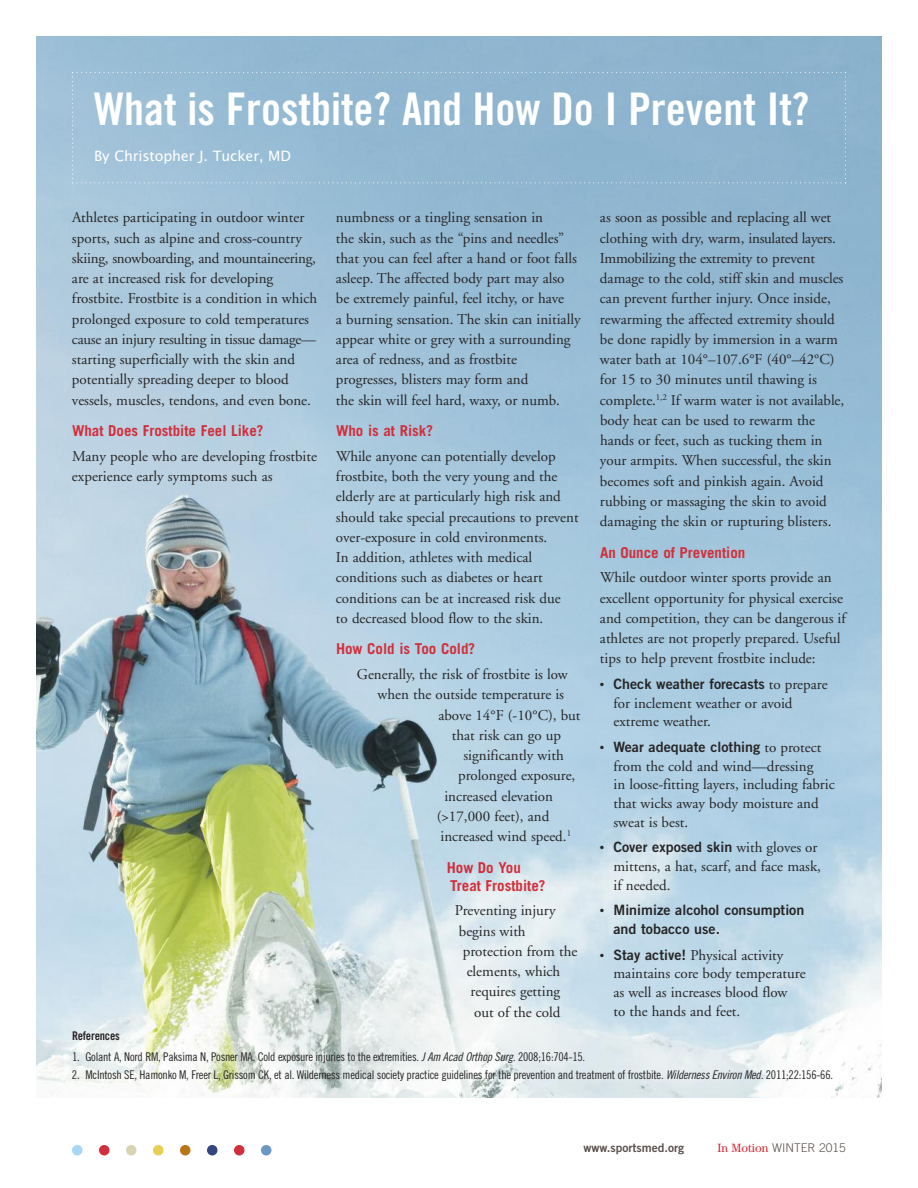
<style>
.page{position:relative;width:918px;height:1188px;background:#fff}
.page>*{position:absolute;margin:0;border:0;box-sizing:border-box;transform-origin:0 0}
.t1{font:45px "Trade Gothic LT Std Bd Cn 20";color:#fff}
.t2{font:15px/20.2px "Adobe Garamond";color:#272627}
.t3{font:700 15px/18px "Trade Gothic LT Std";color:#d12f3b}
.t4{font:14.25px/18.8px "Trade Gothic LT Std Bd 2";color:#272627}
.t5{font:14.25px "Lucida Grande";letter-spacing:-.01em;color:#fff}
.t6{font:12px "Trade Gothic LT Std Cn 18";letter-spacing:-.02em;color:#272627}
.t7{font:300 12px "Trade Gothic LT Std";color:#5a504e}
.t8{font:12px "Trade Gothic LT Std Bd 2";color:#5a504e}
.t9{font:12px "Trade Gothic LT Std Bd Cn 20";letter-spacing:-.02em;color:#272627}
.s1{font-family:"Universal Newswith Comm Pi";font-size:13.5px}
.s2{font-family:"Adobe Garamond";font-size:15px}
.s3{font-family:"Trade Gothic LT Std Bd 2";font-size:14.25px}
.s4{font-family:"Trade Gothic LT Std Cn 18 Obl"}
.s5{font-family:"Century";font-weight:400;color:#d12f3b}
</style>
<div class="page">
<img style="left:36px;top:36px;width:846px;height:1062px">
<svg style="left:72px;top:72px;width:774px;height:111px;background:#93b8d1"></svg>
<div style="left:72px;top:1145px;width:10px;height:10px;background:#a6d7f6;border-radius:50%"></div>
<div style="left:99px;top:1145px;width:11px;height:10px;background:#d12f3b;border-radius:50%"></div>
<div style="left:126px;top:1145px;width:10px;height:10px;background:#d9d5b4;border-radius:50%"></div>
<div style="left:153px;top:1145px;width:11px;height:10px;background:#eace54;border-radius:50%"></div>
<div style="left:180px;top:1145px;width:10px;height:10px;background:#b97616;border-radius:50%"></div>
<div style="left:207px;top:1145px;width:11px;height:10px;background:#334680;border-radius:50%"></div>
<div style="left:234px;top:1145px;width:10px;height:10px;background:#d12f3b;border-radius:50%"></div>
<div style="left:261px;top:1145px;width:11px;height:10px;background:#6b97c4;border-radius:50%"></div>
<h1 class="t1" style="left:94px;top:93px;width:717px">What is Frostbite? And How Do I Prevent It?</h1>
<p class="t5" style="left:94px;top:148px;width:198px">By Christopher J. Tucker, MD</p>
<p class="t2" style="left:72px;top:209px;width:247px">Athletes participating in outdoor winter sports, such as alpine and cross-country skiing, snowboarding, and mountaineering, are at increased risk for developing frostbite. Frostbite is a condition in which prolonged exposure to cold temperatures cause an injury resulting in tissue damage— starting superficially with the skin and potentially spreading deeper to blood vessels, muscles, tendons, and even bone.</p>
<p class="t3" style="left:72px;top:423px;width:193px">What Does Frostbite Feel Like?</p>
<p class="t2" style="left:72px;top:447px;width:247px">Many people who are developing frostbite experience early symptoms such as</p>
<p class="t2" style="left:336px;top:209px;width:246px">numbness or a tingling sensation in<br>the skin, such as the “pins and needles” that you can feel after a hand or foot falls asleep. The affected body part may also be extremely painful, feel itchy, or have<br>a burning sensation. The skin can initially appear white or grey with a surrounding area of redness, and as frostbite progresses, blisters may form and<br>the skin will feel hard, waxy, or numb.</p>
<p class="t3" style="left:336px;top:423px;width:99px">Who is at Risk?</p>
<p class="t2" style="left:336px;top:447px;width:244px">While anyone can potentially develop frostbite, both the very young and the elderly are at particularly high risk and should take special precautions to prevent over-exposure in cold environments.<br>In addition, athletes with medical conditions such as diabetes or heart conditions can be at increased risk due<br>to decreased blood flow to the skin.</p>
<p class="t3" style="left:336px;top:641px;width:141px">How Cold is Too Cold?</p>
<p class="t2" style="left:357px;top:665px;width:212px">Generally, the risk of frostbite is low</p>
<p class="t2" style="left:378px;top:686px;width:188px">when the outside temperature is</p>
<p class="t2" style="left:438px;top:706px;width:144px">above 14°F (-10°C), but</p>
<p class="t2" style="left:452px;top:726px;width:111px">that risk can go up</p>
<p class="t2" style="left:463px;top:746px;width:102px">significantly with</p>
<p class="t2" style="left:458px;top:767px;width:119px">prolonged exposure,</p>
<p class="t2" style="left:444px;top:787px;width:110px">increased elevation</p>
<p class="t2" style="left:437px;top:807px;width:114px">(&gt;17,000 feet), and</p>
<p class="t2" style="left:441px;top:827px;width:132px">increased wind speed.<sup>1</sup></p>
<p class="t3" style="left:447px;top:860px;width:100px">How Do You<br>Treat Frostbite?</p>
<p class="t2" style="left:455px;top:902px;width:102px">Preventing injury</p>
<p class="t2" style="left:459px;top:922px;width:68px">begins with</p>
<p class="t2" style="left:463px;top:942px;width:116px">protection from the</p>
<p class="t2" style="left:467px;top:962px;width:95px">elements, which</p>
<p class="t2" style="left:471px;top:983px;width:91px">requires getting</p>
<p class="t2" style="left:474px;top:1003px;width:88px">out of the cold</p>
<p class="t2" style="left:600px;top:209px;width:246px">as soon as possible and replacing all wet clothing with dry, warm, insulated layers.<br>Immobilizing the extremity to prevent damage to the cold, stiff skin and muscles can prevent further injury. Once inside, rewarming the affected extremity should be done rapidly by immersion in a warm water bath at 104°–107.6°F (40°–42°C) for 15 to 30 minutes until thawing is complete.<sup>1,2</sup> If warm water is not available, body heat can be used to rewarm the hands or feet, such as tucking them in your armpits. When successful, the skin becomes soft and pinkish again. Avoid rubbing or massaging the skin to avoid damaging the skin or rupturing blisters.</p>
<p class="t3" style="left:600px;top:545px;width:147px">An Ounce of Prevention</p>
<p class="t2" style="left:600px;top:569px;width:247px">While outdoor winter sports provide an excellent opportunity for physical exercise and competition, they can be dangerous if athletes are not properly prepared. Useful tips to help prevent frostbite include:</p>
<p class="t4" style="left:600px;top:676px;width:229px"><span class="s1">•</span> Check weather forecasts <span class="s2">to prepare</span></p>
<p class="t2" style="left:613px;top:695px;width:181px;line-height:18.8px">for inclement weather or avoid extreme weather.</p>
<p class="t4" style="left:600px;top:739px;width:223px"><span class="s1">•</span> Wear adequate clothing <span class="s2">to protect</span></p>
<p class="t2" style="left:613px;top:758px;width:223px;line-height:18.8px">from the cold and wind—dressing<br>in loose-fitting layers, including fabric that wicks away body moisture and sweat is best.</p>
<p class="t4" style="left:600px;top:839px;width:219px"><span class="s1">•</span> Cover exposed skin <span class="s2">with gloves or</span></p>
<p class="t2" style="left:613px;top:858px;width:209px;line-height:18.8px">mittens, a hat, scarf, and face mask, if needed.</p>
<p class="t4" style="left:613px;top:902px;width:192px;text-indent:-13px"><span class="s1">•</span> Minimize alcohol consumption and tobacco use.</p>
<p class="t2" style="left:613px;top:947px;width:194px;line-height:18.8px;text-indent:-13px"><span class="s1">•</span> <span class="s3">Stay active!</span> Physical activity maintains core body temperature as well as increases blood flow<br>to the hands and feet.</p>
<p class="t9" style="left:72px;top:1032px;width:49px">References</p>
<p class="t6" style="left:72px;top:1053px;width:515px">1. Golant A, Nord RM, Paksima N, Posner MA. Cold exposure injuries to the extremities. <span class="s4">J Am Acad Orthop Surg.</span> 2008;16:704-15.</p>
<p class="t6" style="left:72px;top:1071px;width:763px">2. McIntosh SE, Hamonko M, Freer L, Grissom CK, et al. Wilderness medical society practice guidelines for the prevention and treatment of frostbite. <span class="s4">Wilderness Environ Med.</span> 2011;22:156-66.</p>
<p class="t8" style="left:583px;top:1143px;width:102px">www.sportsmed.org</p>
<p class="t7" style="left:717px;top:1143px;width:130px"><span class="s5">In Motion</span> WINTER 2015</p>
</div>
